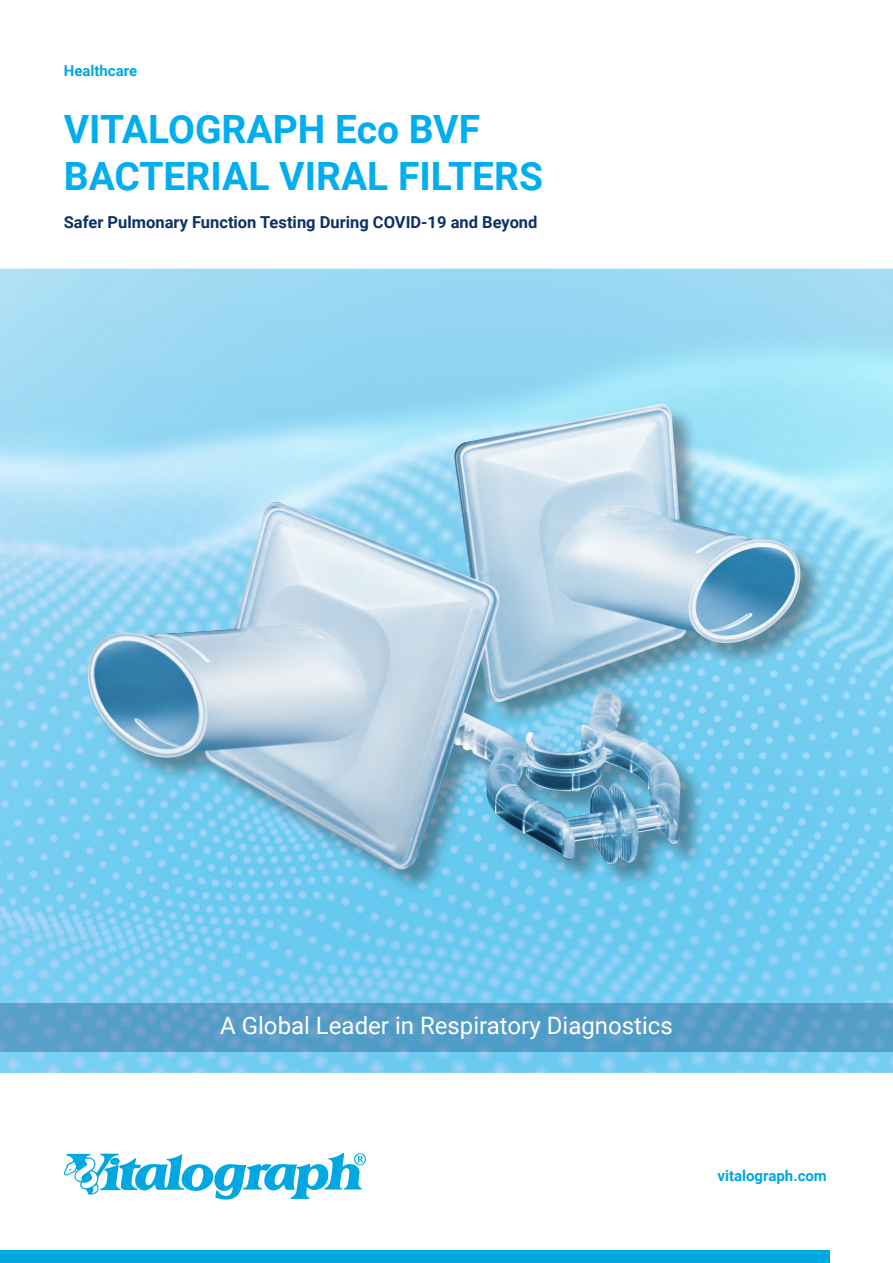
<style>
.page{position:relative;width:893px;height:1263px;background:#fff}
.page>*{position:absolute;margin:0;border:0;box-sizing:border-box;transform-origin:0 0}
.t1{font:700 39px "Roboto";color:#00aeef}
.t2{font:24px "Roboto";color:#fff}
.t3{font:700 16.5px "Roboto";color:#0d3166}
.t4{font:700 15px "Roboto";color:#00a7e1}
</style>
<div class="page">
<img style="left:0;top:268px;width:893px;height:804px">
<svg style="left:866px;top:1003px;width:27px;height:48px"></svg>
<svg style="left:64px;top:1153px;width:302px;height:46px"></svg>
<div style="left:0;top:1250px;width:829px;height:13px;background:#00a7e1"></div>
<img style="left:0;top:398px;width:866px;height:659px">
<p class="t4" style="left:64px;top:60px;width:75px">Healthcare</p>
<p class="t1" style="left:64px;top:102px;width:418px">VITALOGRAPH Eco BVF</p>
<p class="t1" style="left:64px;top:148px;width:481px">BACTERIAL VIRAL FILTERS</p>
<p class="t3" style="left:64px;top:211px;width:475px">Safer Pulmonary Function Testing During COVID-19 and Beyond</p>
<p class="t2" style="left:220px;top:1009px;width:454px">A Global Leader in Respiratory Diagnostics</p>
<p class="t4" style="left:717px;top:1165px;width:111px">vitalograph.com</p>
</div>
